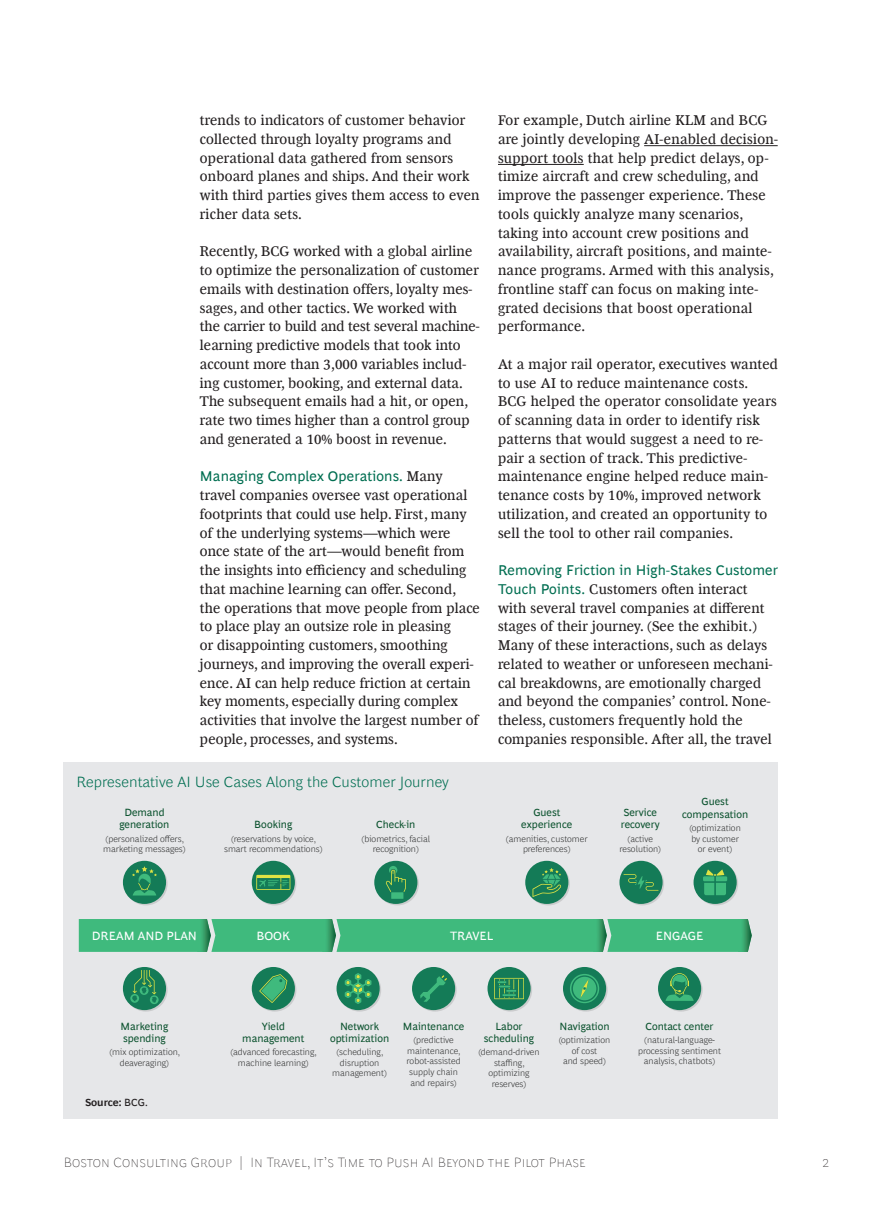
<style>
.page{position:relative;width:893px;height:1212px;background:#fff}
.page>*{position:absolute;margin:0;border:0;box-sizing:border-box;transform-origin:0 0}
.Exhibit_Title{font:300 15px "Henderson BCG Sans";letter-spacing:.005em;color:#006e51}
.Body_Copy{font:14.25px/18.8px "Henderson BCG Serif";letter-spacing:.02em;color:#231f20}
.Header-C{font:14.25px/18.8px "Henderson BCG Serif";letter-spacing:.01em;color:#231f20}
.t1{font:100 13.5px "Henderson BCG Sans";letter-spacing:.01em;color:#231f20}
.t2{font:12px "Henderson BCG Sans";color:#fff}
.t3{font:10.5px/12px "Henderson BCG Sans";color:#0c532f;text-align:center}
.Exhibit_footer{font:700 10.5px "Henderson BCG Sans";letter-spacing:-.01em;color:#231f20}
.t4{font:300 9px/10.5px "Henderson BCG Sans";color:#323333;text-align:center}
.s1{font-family:"Henderson BCG Sans";color:#006e51}
.s2{font-weight:400}
</style>
<div class="page">
<hr style="left:644px;top:145px;width:134px;height:1px;background:#231f20">
<hr style="left:498px;top:164px;width:86px;height:1px;background:#231f20">
<div style="left:64px;top:763px;width:714px;height:356px;background:#e6e7e9"></div>
<svg style="left:124px;top:862px;width:44px;height:43px"></svg>
<svg style="left:253px;top:862px;width:43px;height:43px"></svg>
<svg style="left:376px;top:862px;width:43px;height:43px"></svg>
<svg style="left:527px;top:862px;width:43px;height:43px"></svg>
<svg style="left:621px;top:862px;width:43px;height:43px"></svg>
<svg style="left:695px;top:862px;width:43px;height:43px"></svg>
<svg style="left:659px;top:968px;width:44px;height:43px"></svg>
<svg style="left:564px;top:968px;width:44px;height:43px"></svg>
<svg style="left:489px;top:968px;width:43px;height:43px"></svg>
<svg style="left:414px;top:968px;width:43px;height:43px"></svg>
<svg style="left:338px;top:968px;width:43px;height:43px"></svg>
<svg style="left:253px;top:968px;width:43px;height:43px"></svg>
<svg style="left:124px;top:968px;width:44px;height:43px"></svg>
<div style="left:252px;top:861px;width:43px;height:43px;background:#147b57;border-radius:50%"></div>
<svg style="left:256px;top:875px;width:34px;height:15px"></svg>
<div style="left:123px;top:861px;width:43px;height:43px;background:#147b57;border-radius:50%"></div>
<svg style="left:132px;top:866px;width:25px;height:29px"></svg>
<div style="left:123px;top:967px;width:43px;height:43px;background:#147b57;border-radius:50%"></div>
<svg style="left:130px;top:970px;width:29px;height:34px"></svg>
<div style="left:563px;top:967px;width:43px;height:43px;background:#147b57;border-radius:50%"></div>
<svg style="left:570px;top:974px;width:29px;height:29px"></svg>
<div style="left:487px;top:967px;width:44px;height:43px;background:#147b57;border-radius:50%"></div>
<svg style="left:494px;top:978px;width:30px;height:21px"></svg>
<div style="left:252px;top:967px;width:43px;height:43px;background:#147b57;border-radius:50%"></div>
<svg style="left:259px;top:974px;width:28px;height:29px"></svg>
<div style="left:658px;top:967px;width:43px;height:43px;background:#147b57;border-radius:50%"></div>
<svg style="left:665px;top:973px;width:29px;height:28px"></svg>
<div style="left:337px;top:967px;width:43px;height:43px;background:#147b57;border-radius:50%"></div>
<svg style="left:345px;top:973px;width:26px;height:31px"></svg>
<div style="left:412px;top:967px;width:43px;height:43px;background:#147b57;border-radius:50%"></div>
<svg style="left:420px;top:975px;width:27px;height:27px"></svg>
<div style="left:619px;top:861px;width:44px;height:43px;background:#147b57;border-radius:50%"></div>
<svg style="left:623px;top:874px;width:35px;height:16px"></svg>
<div style="left:374px;top:861px;width:43px;height:43px;background:#147b57;border-radius:50%"></div>
<svg style="left:386px;top:866px;width:20px;height:33px"></svg>
<div style="left:525px;top:861px;width:43px;height:43px;background:#147b57;border-radius:50%"></div>
<svg style="left:532px;top:868px;width:29px;height:29px"></svg>
<div style="left:693px;top:861px;width:44px;height:43px;background:#147b57;border-radius:50%"></div>
<svg style="left:703px;top:869px;width:24px;height:26px"></svg>
<svg style="left:79px;top:919px;width:673px;height:33px;background:#42b97e"></svg>
<p class="Header-C" style="left:200px;top:110px;width:281px">trends to indicators of customer behavior collected through loyalty programs and operational data gathered from sensors onboard planes and ships. And their work with third parties gives them access to even richer data sets.</p>
<p class="Body_Copy" style="left:200px;top:241px;width:281px">Recently, BCG worked with a global airline to optimize the personalization of customer emails with destination offers, loyalty mes&shy;sages, and other tactics. We worked with the carrier to build and test several machine&shy;learning predictive models that took into account more than 3,000 variables includ&shy;ing customer, booking, and external data.<br>The subsequent emails had a hit, or open, rate two times higher than a control group and generated a 10% boost in revenue.</p>
<p class="Header-C" style="left:200px;top:466px;width:281px"><span class="s1">Managing Complex Operations.</span> Many travel companies oversee vast operational footprints that could use help. First, many of the underlying systems—which were once state of the art—would benefit from the insights into efficiency and scheduling that machine learning can offer. Second, the operations that move people from place to place play an outsize role in pleasing<br>or disappointing customers, smoothing journeys, and improving the overall experi&shy;ence. AI can help reduce friction at certain key moments, especially during complex activities that involve the largest number of people, processes, and systems.</p>
<p class="Exhibit_Title" style="left:77px;top:770px;width:374px">Representative AI Use Cases Along the Customer Journey</p>
<p class="t3" style="left:120px;top:805px;width:51px">Demand generation</p>
<p class="t4" style="left:103px;top:832px;width:84px;text-align:left">(personalized offers, marketing messages)</p>
<p class="t3" style="left:254px;top:817px;width:40px">Booking</p>
<p class="t4" style="left:224px;top:832px;width:100px">(reservations by voice, smart recommendations)</p>
<p class="t3" style="left:376px;top:817px;width:41px">Check-in</p>
<p class="t4" style="left:362px;top:832px;width:70px">(biometrics, facial recognition)</p>
<p class="Body_Copy" style="left:498px;top:110px;width:281px">For example, Dutch airline KLM and BCG are jointly developing AI-enabled decision&shy;support tools that help predict delays, op&shy;timize aircraft and crew scheduling, and improve the passenger experience. These tools quickly analyze many scenarios, taking into account crew positions and availability, aircraft positions, and mainte&shy;nance programs. Armed with this analysis, frontline staff can focus on making inte&shy;grated decisions that boost operational performance.</p>
<p class="Body_Copy" style="left:498px;top:353px;width:281px">At a major rail operator, executives wanted to use AI to reduce maintenance costs.<br>BCG helped the operator consolidate years of scanning data in order to identify risk patterns that would suggest a need to re&shy;pair a section of track. This predictive&shy;maintenance engine helped reduce main&shy;tenance costs by 10%, improved network utilization, and created an opportunity to sell the tool to other rail companies.</p>
<p class="Header-C" style="left:498px;top:560px;width:282px"><span class="s1">Removing Friction in High-Stakes Customer Touch Points.</span> Customers often interact with several travel companies at different stages of their journey. (See the exhibit.)<br>Many of these interactions, such as delays related to weather or unforeseen mechani&shy;cal breakdowns, are emotionally charged and beyond the companies’ control. None&shy;theless, customers frequently hold the companies responsible. After all, the travel</p>
<p class="t3" style="left:521px;top:805px;width:53px">Guest experience</p>
<p class="t4" style="left:506px;top:832px;width:83px">(amenities, customer preferences)</p>
<p class="t3" style="left:621px;top:805px;width:40px;text-align:left">Service recovery</p>
<p class="t4" style="left:619px;top:832px;width:43px">(active resolution)</p>
<p class="t3" style="left:682px;top:795px;width:68px">Guest compensation</p>
<p class="t4" style="left:689px;top:822px;width:53px">(optimization by customer or event)</p>
<p class="t2" style="left:92px;top:927px;width:107px">DREAM AND PLAN</p>
<p class="t2" style="left:256px;top:927px;width:35px">BOOK</p>
<p class="t2" style="left:450px;top:927px;width:45px">TRAVEL</p>
<p class="t2" style="left:656px;top:927px;width:49px">ENGAGE</p>
<p class="t3" style="left:121px;top:1019px;width:49px;text-align:left">Marketing spending</p>
<p class="t4" style="left:109px;top:1046px;width:72px">(mix optimization, deaveraging)</p>
<p class="Exhibit_footer" style="left:85px;top:1095px;width:64px">Source: <span class="s2">BCG.</span></p>
<p class="t3" style="left:242px;top:1019px;width:64px">Yield management</p>
<p class="t4" style="left:230px;top:1046px;width:88px">(advanced forecasting, machine learning)</p>
<p class="t3" style="left:330px;top:1019px;width:61px">Network optimization</p>
<p class="t4" style="left:332px;top:1046px;width:56px">(scheduling, disruption management)</p>
<p class="t3" style="left:403px;top:1019px;width:63px">Maintenance</p>
<p class="t4" style="left:407px;top:1034px;width:55px">(predictive maintenance, robot-assisted supply chain and repairs)</p>
<p class="t3" style="left:484px;top:1019px;width:52px">Labor scheduling</p>
<p class="t4" style="left:478px;top:1046px;width:63px">(demand-driven staffing, optimizing reserves)</p>
<p class="t3" style="left:559px;top:1019px;width:52px">Navigation</p>
<p class="t4" style="left:559px;top:1034px;width:53px">(optimization of cost<br>and speed)</p>
<p class="t3" style="left:646px;top:1019px;width:69px">Contact center</p>
<p class="t4" style="left:638px;top:1034px;width:84px">(natural-language&shy;processing sentiment analysis, chatbots)</p>
<p class="t1" style="left:64px;top:1152px;width:523px">Boston Consulting Group | In Travel, It’s Time to Push AI Beyond the Pilot Phase</p>
<p class="t1" style="left:822px;top:1152px;width:9px">2</p>
</div>
